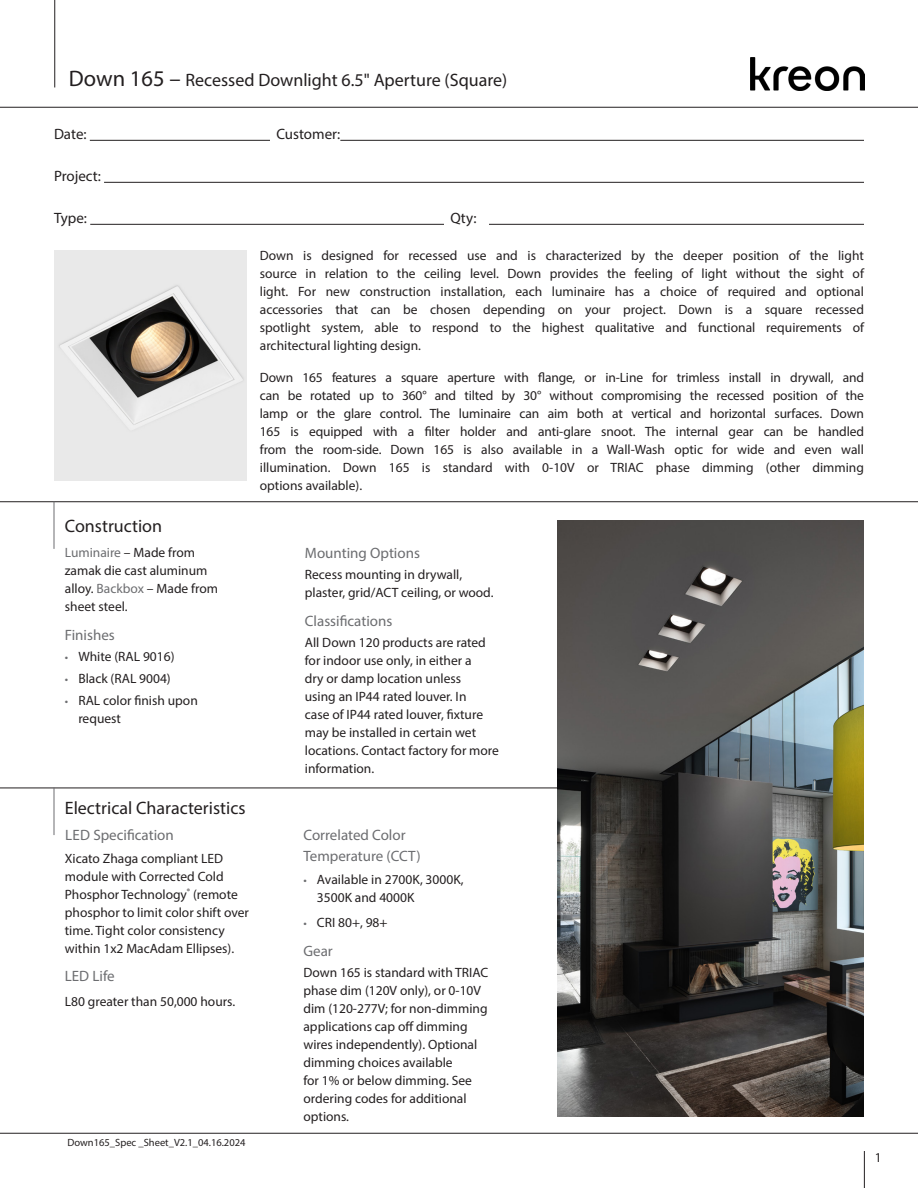
<style>
.page{position:relative;width:918px;height:1188px;background:#fff}
.page>*{position:absolute;margin:0;border:0;box-sizing:border-box;transform-origin:0 0}
.a-head{font:18px "Myriad Pro";color:#231f20}
.b-head{font:15px "Myriad Pro";color:#6c6d70}
.t1{font:15px "Myriad Pro";color:#231f20}
.Text{font:15px/21px "Myriad Pro";color:#6c6d70}
.bullets{font:15px "Myriad Pro";color:#6c6d70}
.Numbered{font:13.5px/18px "Myriad Pro";color:#231f20;text-align:justify}
.Text-2{font:13.5px/18px "Myriad Pro";color:#231f20}
.bullets-2{font:13.5px/18px "Myriad Pro";color:#231f20}
.lettered{font:10.5px "Myriad Pro";color:#231f20}
.s1{font-size:22.5px}
.s2{color:#6c6d70}
.s3{font-size:12px;color:#6c6d70}
</style>
<div class="page">
<img style="left:54px;top:250px;width:192px;height:231px">
<hr style="left:54px;top:0;width:1px;height:87px;background:#231f20">
<hr style="left:864px;top:1151px;width:1px;height:37px;background:#231f20">
<hr style="left:0;top:107px;width:918px;height:1px;background:#231f20">
<img style="left:750px;top:57px;width:114px;height:33px">
<hr style="left:0;top:1133px;width:918px;height:1px;background:#231f20">
<hr style="left:90px;top:140px;width:180px;height:1px;background:#231f20">
<hr style="left:340px;top:140px;width:524px;height:1px;background:#231f20">
<hr style="left:104px;top:182px;width:760px;height:1px;background:#231f20">
<hr style="left:90px;top:224px;width:354px;height:1px;background:#231f20">
<hr style="left:489px;top:224px;width:375px;height:1px;background:#231f20">
<hr style="left:0;top:501px;width:918px;height:1px;background:#231f20">
<hr style="left:0;top:788px;width:600px;height:1px;background:#231f20">
<hr style="left:54px;top:501px;width:1px;height:48px;background:#6c6d70">
<hr style="left:54px;top:788px;width:1px;height:47px;background:#6c6d70">
<img style="left:557px;top:521px;width:307px;height:596px">
<p class="a-head" style="left:69px;top:69px;width:440px"><span class="s1">Down 165 –</span> Recessed Downlight 6.5" Aperture (Square)</p>
<p class="t1" style="left:54px;top:125px;width:34px">Date:</p>
<p class="t1" style="left:276px;top:125px;width:66px">Customer:</p>
<p class="t1" style="left:54px;top:167px;width:48px">Project:</p>
<p class="t1" style="left:54px;top:209px;width:35px">Type:</p>
<p class="t1" style="left:450px;top:209px;width:28px">Qty:</p>
<p class="a-head" style="left:65px;top:515px;width:99px">Construction</p>
<p class="Text-2" style="left:65px;top:543px;width:155px"><span class="s2">Luminaire</span> – Made from zamak die cast aluminum alloy. <span class="s2">Backbox</span> – Made from sheet steel.</p>
<p class="b-head" style="left:65px;top:625px;width:51px">Finishes</p>
<p class="Numbered" style="left:65px;top:647px;width:111px"><span class="s3">•</span> White (RAL 9016)</p>
<p class="Numbered" style="left:65px;top:669px;width:107px"><span class="s3">•</span> Black (RAL 9004)</p>
<p class="Numbered" style="left:78px;top:692px;width:121px;text-indent:-14px"><span class="s3">•</span> RAL color finish upon request</p>
<p class="a-head" style="left:65px;top:797px;width:182px">Electrical Characteristics</p>
<p class="bullets" style="left:65px;top:826px;width:110px">LED Specification</p>
<p class="Text-2" style="left:65px;top:849px;width:186px">Xicato Zhaga compliant LED module with Corrected Cold<br>Phosphor Technology<sup>®</sup> (remote phosphor to limit color shift over time. Tight color consistency within 1x2 MacAdam Ellipses).</p>
<p class="b-head" style="left:65px;top:967px;width:51px">LED Life</p>
<p class="Text-2" style="left:65px;top:992px;width:172px">L80 greater than 50,000 hours.</p>
<p class="lettered" style="left:68px;top:1136px;width:180px">Down165_Spec _Sheet_V2.1_04.16.2024</p>
<p class="Numbered" style="left:260px;top:247px;width:606px">Down is designed for recessed use and is characterized by the deeper position of the light source in relation to the ceiling level. Down provides the feeling of light without the sight of light. For new construction installation, each luminaire has a choice of required and optional accessories that can be chosen depending on your project. Down is a square recessed spotlight system, able to respond to the highest qualitative and functional requirements of architectural lighting design.</p>
<p class="Numbered" style="left:260px;top:368px;width:606px">Down 165 features a square aperture with flange, or in-Line for trimless install in drywall, and can be rotated up to 360° and tilted by 30° without compromising the recessed position of the lamp or the glare control. The luminaire can aim both at vertical and horizontal surfaces. Down 165 is equipped with a filter holder and anti-glare snoot. The internal gear can be handled from the room-side. Down 165 is also available in a Wall-Wash optic for wide and even wall illumination. Down 165 is standard with 0-10V or TRIAC phase dimming (other dimming options available).</p>
<p class="b-head" style="left:305px;top:544px;width:117px">Mounting Options</p>
<p class="bullets-2" style="left:305px;top:566px;width:190px">Recess mounting in drywall, plaster, grid/ACT ceiling, or wood.</p>
<p class="b-head" style="left:305px;top:612px;width:89px">Classifications</p>
<p class="bullets-2" style="left:305px;top:633px;width:196px">All Down 120 products are rated for indoor use only, in either a<br>dry or damp location unless<br>using an IP44 rated louver. In<br>case of IP44 rated louver, fixture may be installed in certain wet locations. Contact factory for more information.</p>
<p class="Text" style="left:303px;top:825px;width:119px">Correlated Color<br>Temperature (CCT)</p>
<p class="Numbered" style="left:317px;top:870px;width:148px;text-indent:-14px"><span class="s3">•</span> Available in 2700K, 3000K,<br>3500K and 4000K</p>
<p class="Numbered" style="left:303px;top:913px;width:86px"><span class="s3">•</span> CRI 80+, 98+</p>
<p class="b-head" style="left:303px;top:941px;width:31px">Gear</p>
<p class="Text-2" style="left:303px;top:963px;width:186px">Down 165 is standard with TRIAC phase dim (120V only), or 0-10V dim (120-277V; for non-dimming applications cap off dimming wires independently). Optional dimming choices available<br>for 1% or below dimming. See ordering codes for additional options.</p>
<p class="Numbered" style="left:875px;top:1149px;width:8px">1</p>
</div>
